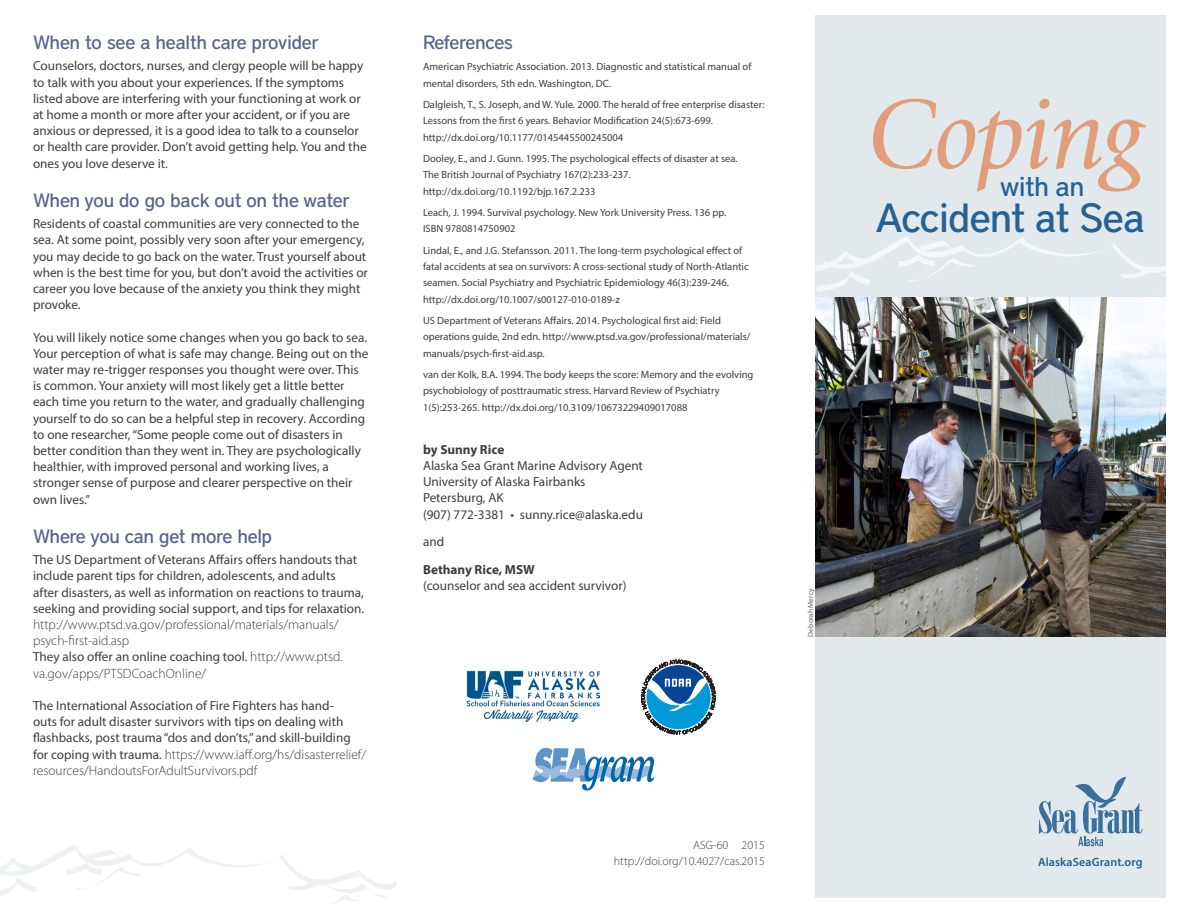
<style>
.page{position:relative;width:1188px;height:918px;background:#fff}
.page>*{position:absolute;margin:0;border:0;box-sizing:border-box;transform-origin:0 0}
.t1{font:italic 102px "Giovanni Std";letter-spacing:-.01em;color:#e19e7a}
.t2{font:500 40.5px "District";letter-spacing:-.035em;color:#266194}
.t3{font:500 27px "District";letter-spacing:-.035em;color:#266194}
.t4{font:500 19.2px "District";letter-spacing:-.03em;color:#57648d}
.t5{font:500 19.2px "District";letter-spacing:-.055em;color:#57648d}
.body{font:300 13.5px/16.2px "Myriad Pro";color:#3e3e3f}
.body-2{font:13.2px/16.2px "Myriad Pro Regular 2";color:#3e3e3f}
.body-3{font:13.2px "Myriad Pro";color:#3e3e3f}
.body-4{font:700 13.2px "Myriad Pro";color:#3e3e3f}
.body-5{font:300 12px "Myriad Pro";color:#3e3e3f}
.body-6{font:600 12px "Myriad Pro";letter-spacing:.01em;color:#266194}
.references{font:10.5px/16.2px "Myriad Pro Regular 2";color:#3e3e3f}
.references-2{font:7.5px "Myriad Pro Regular 2";color:#636366}
.s1{font-family:"Myriad Pro";font-weight:300;font-size:13.5px}
.s2{font-family:"Myriad Pro Regular 2";font-weight:400;font-size:13.2px}
</style>
<div class="page">
<div style="left:815px;top:15px;width:373px;height:883px;background:#e2e9ed"></div>
<svg style="left:1039px;top:777px;width:104px;height:69px"></svg>
<svg style="left:533px;top:748px;width:121px;height:42px"></svg>
<img style="left:466px;top:670px;width:134px;height:53px">
<svg style="left:641px;top:660px;width:74px;height:74px"></svg>
<img style="left:815px;top:297px;width:351px;height:340px">
<svg style="left:0;top:845px;width:397px;height:59px"></svg>
<svg style="left:815px;top:237px;width:351px;height:54px"></svg>
<div style="left:1166px;top:0;width:22px;height:918px;background:#fff"></div>
<p class="t4" style="left:33px;top:31px;width:288px">When to see a health care provider</p>
<p class="body-2" style="left:33px;top:58px;width:335px">Counselors, doctors, nurses, and clergy people will be happy to talk with you about your experiences. If the symptoms listed above are interfering with your functioning at work or at home a month or more after your accident, or if you are anxious or depressed, it is a good idea to talk to a counselor or health care provider. Don’t avoid getting help. You and the ones you love deserve it.</p>
<p class="t4" style="left:33px;top:188px;width:318px">When you do go back out on the water</p>
<p class="body-2" style="left:33px;top:215px;width:336px">Residents of coastal communities are very connected to the sea. At some point, possibly very soon after your emergency, you may decide to go back on the water. Trust yourself about when is the best time for you, but don’t avoid the activities or career you love because of the anxiety you think they might provoke.</p>
<p class="body-2" style="left:33px;top:329px;width:337px">You will likely notice some changes when you go back to sea.<br>Your perception of what is safe may change. Being out on the water may re-trigger responses you thought were over. This is common. Your anxiety will most likely get a little better each time you return to the water, and gradually challenging yourself to do so can be a helpful step in recovery. According to one researcher, “Some people come out of disasters in better condition than they went in. They are psychologically healthier, with improved personal and working lives, a stronger sense of purpose and clearer perspective on their own lives.”</p>
<p class="t4" style="left:33px;top:524px;width:241px">Where you can get more help</p>
<p class="body-2" style="left:33px;top:551px;width:333px">The US Department of Veterans Affairs offers handouts that include parent tips for children, adolescents, and adults after disasters, as well as information on reactions to trauma, seeking and providing social support, and tips for relaxation.</p>
<p class="body" style="left:33px;top:616px;width:307px">http://www.ptsd.va.gov/professional/materials/manuals/ psych-first-aid.asp</p>
<p class="body-2" style="left:33px;top:649px;width:311px">They also offer an online coaching tool. <span class="s1">http://www.ptsd.</span></p>
<p class="body" style="left:33px;top:665px;width:175px">va.gov/apps/PTSDCoachOnline/</p>
<p class="body-2" style="left:33px;top:697px;width:319px">The International Association of Fire Fighters has hand&shy;outs for adult disaster survivors with tips on dealing with flashbacks, post trauma “dos and don’ts,” and skill-building</p>
<p class="body" style="left:33px;top:746px;width:335px"><span class="s2">for coping with trauma.</span> https://www.iaff.org/hs/disasterrelief/ resources/HandoutsForAdultSurvivors.pdf</p>
<p class="t5" style="left:423px;top:31px;width:91px">References</p>
<p class="references" style="left:423px;top:59px;width:330px">American Psychiatric Association. 2013. Diagnostic and statistical manual of mental disorders, 5th edn. Washington, DC.</p>
<p class="references" style="left:423px;top:96px;width:343px">Dalgleish, T., S. Joseph, and W. Yule. 2000. The herald of free enterprise disaster:<br>Lessons from the first 6 years. Behavior Modification 24(5):673-699. http://dx.doi.org/10.1177/0145445500245004</p>
<p class="references" style="left:423px;top:150px;width:316px">Dooley, E., and J. Gunn. 1995. The psychological effects of disaster at sea.<br>The British Journal of Psychiatry 167(2):233-237. http://dx.doi.org/10.1192/bjp.167.2.233</p>
<p class="references" style="left:423px;top:204px;width:305px">Leach, J. 1994. Survival psychology. New York University Press. 136 pp.<br>ISBN 9780814750902</p>
<p class="references" style="left:423px;top:242px;width:327px">Lindal, E., and J.G. Stefansson. 2011. The long-term psychological effect of fatal accidents at sea on survivors: A cross-sectional study of North-Atlantic seamen. Social Psychiatry and Psychiatric Epidemiology 46(3):239-246. http://dx.doi.org/10.1007/s00127-010-0189-z</p>
<p class="references" style="left:423px;top:312px;width:329px">US Department of Veterans Affairs. 2014. Psychological first aid: Field operations guide, 2nd edn. http://www.ptsd.va.gov/professional/materials/ manuals/psych-first-aid.asp.</p>
<p class="references" style="left:423px;top:366px;width:332px">van der Kolk, B.A. 1994. The body keeps the score: Memory and the evolving psychobiology of posttraumatic stress. Harvard Review of Psychiatry<br>1(5):253-265. http://dx.doi.org/10.3109/10673229409017088</p>
<p class="body-4" style="left:423px;top:441px;width:83px">by Sunny Rice</p>
<p class="body-2" style="left:423px;top:457px;width:222px">Alaska Sea Grant Marine Advisory Agent</p>
<p class="body-2" style="left:423px;top:473px;width:164px">University of Alaska Fairbanks</p>
<p class="body-2" style="left:423px;top:490px;width:82px">Petersburg, AK</p>
<p class="body-3" style="left:423px;top:506px;width:221px">(907) 772-3381 • sunny.rice@alaska.edu</p>
<p class="body-2" style="left:423px;top:533px;width:23px">and</p>
<p class="body-4" style="left:423px;top:561px;width:113px">Bethany Rice, MSW</p>
<p class="body-2" style="left:423px;top:577px;width:205px">(counselor and sea accident survivor)</p>
<p class="references-2" style="left:806px;top:637px;width:50px;rotate:-90deg">Deborah Mercy</p>
<p class="body-5" style="left:693px;top:838px;width:73px">ASG-60 2015</p>
<p class="body-5" style="left:614px;top:854px;width:153px">http://doi.org/10.4027/cas.2015</p>
<p class="t1" style="left:868px;top:78px;width:278px">Coping</p>
<p class="t2" style="left:875px;top:194px;width:272px">Accident at Sea</p>
<p class="t3" style="left:1000px;top:170px;width:86px">with an</p>
<p class="body-6" style="left:1038px;top:854px;width:106px">AlaskaSeaGrant.org</p>
</div>
